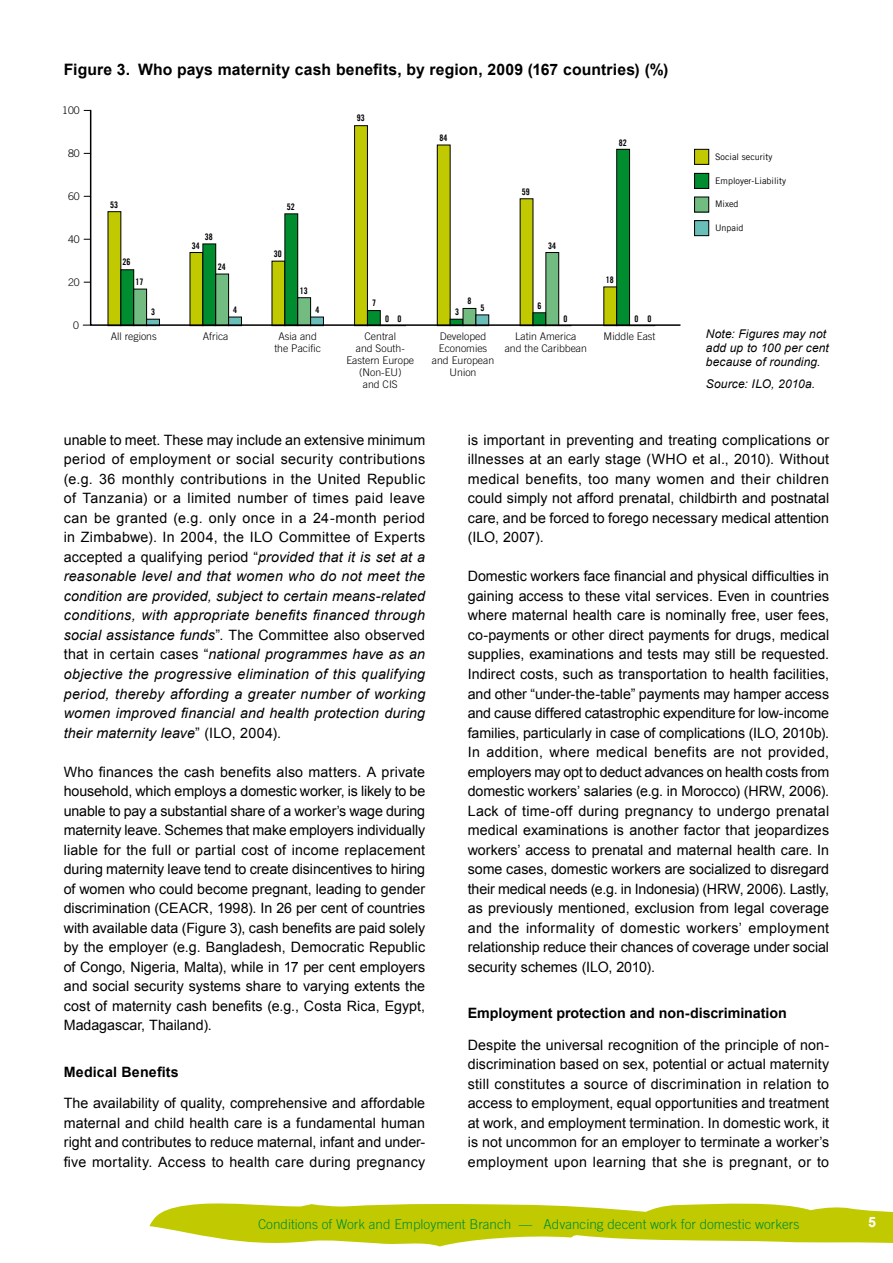
<style>
.page{position:relative;width:893px;height:1263px;background:#fff}
.page>*{position:absolute;margin:0;border:0;box-sizing:border-box;transform-origin:0 0}
.boxfigtitre_dwpb{font:700 15.75px "Arial";letter-spacing:.005em;color:#000}
.txt_dwpb{font:14.25px/19.5px "Arial";letter-spacing:.005em;color:#000;text-align:justify}
.txt_dwpb-2{font:italic 14.25px/19.5px "Arial";letter-spacing:.015em;color:#000;text-align:justify}
.inter_2_dwpb{font:700 14.25px "Arial";letter-spacing:-.005em;color:#000}
.t1{font:700 14.25px "Arial";color:#fff}
.t2{font:300 13.5px "Trade Gothic LT Com";color:#008d30}
.boxfigsource_dwpb{font:italic 12px/13.8px "Arial";letter-spacing:.01em;color:#000}
.t3{font:300 10.5px/12px "Trade Gothic LT Com";color:#000204;text-align:center}
.t4{font:9px "Trade Gothic LT Com Bd Cn 20";color:#000204}
.t5{font:9px "Trade Gothic LT Com";color:#000204}
.s1{font-style:normal}
</style>
<div class="page">
<svg style="left:149px;top:1203px;width:744px;height:44px"></svg>
<div style="left:695px;top:149px;width:14px;height:15px;background:#c1ca00"></div>
<div style="left:694px;top:149px;width:15px;height:16px;border:1px solid #000"></div>
<div style="left:695px;top:173px;width:14px;height:15px;background:#008d30"></div>
<div style="left:694px;top:173px;width:15px;height:16px;border:1px solid #000"></div>
<div style="left:695px;top:197px;width:14px;height:15px;background:#72bb81"></div>
<div style="left:694px;top:197px;width:15px;height:15px;border:1px solid #000"></div>
<div style="left:695px;top:221px;width:14px;height:15px;background:#6abeb9"></div>
<div style="left:694px;top:220px;width:15px;height:16px;border:1px solid #000"></div>
<svg style="left:89px;top:109px;width:592px;height:218px"></svg>
<p class="boxfigtitre_dwpb" style="left:64px;top:59px;width:606px">Figure 3. Who pays maternity cash benefits, by region, 2009 (167 countries) (%)</p>
<p class="t3" style="left:62px;top:104px;width:19px">100</p>
<p class="t4" style="left:357px;top:113px;width:9px">93</p>
<p class="t4" style="left:440px;top:133px;width:9px">84</p>
<p class="t4" style="left:619px;top:137px;width:9px">82</p>
<p class="t3" style="left:68px;top:147px;width:13px">80</p>
<p class="t3" style="left:68px;top:190px;width:13px">60</p>
<p class="t3" style="left:68px;top:233px;width:13px">40</p>
<p class="t4" style="left:110px;top:199px;width:9px">53</p>
<p class="t4" style="left:205px;top:231px;width:9px">38</p>
<p class="t4" style="left:192px;top:240px;width:9px">34</p>
<p class="t4" style="left:287px;top:201px;width:9px">52</p>
<p class="t4" style="left:522px;top:186px;width:9px">59</p>
<p class="t4" style="left:548px;top:240px;width:9px">34</p>
<p class="t5" style="left:715px;top:151px;width:59px">Social security</p>
<p class="t5" style="left:715px;top:175px;width:73px">Employer-Liability</p>
<p class="t5" style="left:715px;top:199px;width:25px">Mixed</p>
<p class="t5" style="left:715px;top:222px;width:30px">Unpaid</p>
<p class="t4" style="left:123px;top:257px;width:9px">26</p>
<p class="t4" style="left:218px;top:261px;width:9px">24</p>
<p class="t4" style="left:274px;top:249px;width:9px">30</p>
<p class="t3" style="left:68px;top:276px;width:13px">20</p>
<p class="t4" style="left:136px;top:276px;width:9px">17</p>
<p class="t4" style="left:300px;top:285px;width:9px">13</p>
<p class="t4" style="left:606px;top:274px;width:9px">18</p>
<p class="t3" style="left:73px;top:319px;width:7px">0</p>
<p class="t4" style="left:151px;top:306px;width:5px">3</p>
<p class="t4" style="left:233px;top:304px;width:5px">4</p>
<p class="t4" style="left:315px;top:304px;width:5px">4</p>
<p class="t4" style="left:372px;top:298px;width:5px">7</p>
<p class="t4" style="left:385px;top:313px;width:18px">0 0</p>
<p class="t4" style="left:455px;top:306px;width:5px">3</p>
<p class="t4" style="left:467px;top:295px;width:5px">8</p>
<p class="t4" style="left:480px;top:302px;width:5px">5</p>
<p class="t4" style="left:537px;top:300px;width:5px">6</p>
<p class="t4" style="left:563px;top:313px;width:5px">0</p>
<p class="t4" style="left:634px;top:313px;width:19px">0 0</p>
<p class="t3" style="left:111px;top:330px;width:48px">All regions</p>
<p class="t3" style="left:203px;top:330px;width:27px">Africa</p>
<p class="t3" style="left:274px;top:330px;width:48px">Asia and the Pacific</p>
<p class="t3" style="left:346px;top:330px;width:69px">Central<br>and South-<br>Eastern Europe (Non-EU)<br>and CIS</p>
<p class="t3" style="left:432px;top:330px;width:64px">Developed<br>Economies and European<br>Union</p>
<p class="t3" style="left:505px;top:330px;width:84px">Latin America<br>and the Caribbean</p>
<p class="t3" style="left:604px;top:330px;width:53px">Middle East</p>
<p class="boxfigsource_dwpb" style="left:706px;top:327px;width:125px">Note: Figures may not add up to 100 per cent because of rounding.</p>
<p class="boxfigsource_dwpb" style="left:706px;top:377px;width:111px">Source: ILO, 2010a.</p>
<p class="txt_dwpb-2" style="left:64px;top:430px;width:363px"><span class="s1">unable to meet. These may include an extensive minimum period of employment or social security contributions (e.g. 36 monthly contributions in the United Republic of Tanzania) or a limited number of times paid leave can be granted (e.g. only once in a 24-month period in Zimbabwe). In 2004, the ILO Committee of Experts accepted a qualifying period “</span>provided that it is set at a reasonable level and that women who do not meet the condition are provided, subject to certain means-related conditions, with appropriate benefits financed through social assistance funds<span class="s1">”. The Committee also observed that in certain cases “</span>national programmes have as an objective the progressive elimination of this qualifying period, thereby affording a greater number of working women improved financial and health protection during their maternity leave<span class="s1">” (ILO, 2004).</span></p>
<p class="txt_dwpb" style="left:64px;top:762px;width:363px">Who finances the cash benefits also matters. A private household, which employs a domestic worker, is likely to be unable to pay a substantial share of a worker’s wage during maternity leave. Schemes that make employers individually liable for the full or partial cost of income replacement during maternity leave tend to create disincentives to hiring of women who could become pregnant, leading to gender discrimination (CEACR, 1998). In 26 per cent of countries with available data (Figure 3), cash benefits are paid solely by the employer (e.g. Bangladesh, Democratic Republic of Congo, Nigeria, Malta), while in 17 per cent employers and social security systems share to varying extents the cost of maternity cash benefits (e.g., Costa Rica, Egypt, Madagascar, Thailand).</p>
<p class="inter_2_dwpb" style="left:64px;top:1062px;width:117px">Medical Benefits</p>
<p class="txt_dwpb" style="left:64px;top:1093px;width:363px">The availability of quality, comprehensive and affordable maternal and child health care is a fundamental human right and contributes to reduce maternal, infant and under&shy;five mortality. Access to health care during pregnancy</p>
<p class="txt_dwpb" style="left:468px;top:430px;width:363px">is important in preventing and treating complications or illnesses at an early stage (WHO et al., 2010). Without medical benefits, too many women and their children could simply not afford prenatal, childbirth and postnatal care, and be forced to forego necessary medical attention (ILO, 2007).</p>
<p class="txt_dwpb" style="left:468px;top:567px;width:363px">Domestic workers face financial and physical difficulties in gaining access to these vital services. Even in countries where maternal health care is nominally free, user fees, co-payments or other direct payments for drugs, medical supplies, examinations and tests may still be requested.<br>Indirect costs, such as transportation to health facilities, and other “under-the-table” payments may hamper access and cause differed catastrophic expenditure for low-income families, particularly in case of complications (ILO, 2010b).<br>In addition, where medical benefits are not provided, employers may opt to deduct advances on health costs from domestic workers’ salaries (e.g. in Morocco) (HRW, 2006).<br>Lack of time-off during pregnancy to undergo prenatal medical examinations is another factor that jeopardizes workers’ access to prenatal and maternal health care. In some cases, domestic workers are socialized to disregard their medical needs (e.g. in Indonesia) (HRW, 2006). Lastly, as previously mentioned, exclusion from legal coverage and the informality of domestic workers’ employment relationship reduce their chances of coverage under social security schemes (ILO, 2010).</p>
<p class="inter_2_dwpb" style="left:468px;top:1004px;width:320px">Employment protection and non-discrimination</p>
<p class="txt_dwpb" style="left:468px;top:1035px;width:363px">Despite the universal recognition of the principle of non&shy;discrimination based on sex, potential or actual maternity still constitutes a source of discrimination in relation to access to employment, equal opportunities and treatment at work, and employment termination. In domestic work, it is not uncommon for an employer to terminate a worker’s employment upon learning that she is pregnant, or to</p>
<p class="t2" style="left:258px;top:1216px;width:543px">Conditions of Work and Employment Branch — Advancing decent work for domestic workers</p>
<p class="t1" style="left:868px;top:1212px;width:9px">5</p>
</div>
